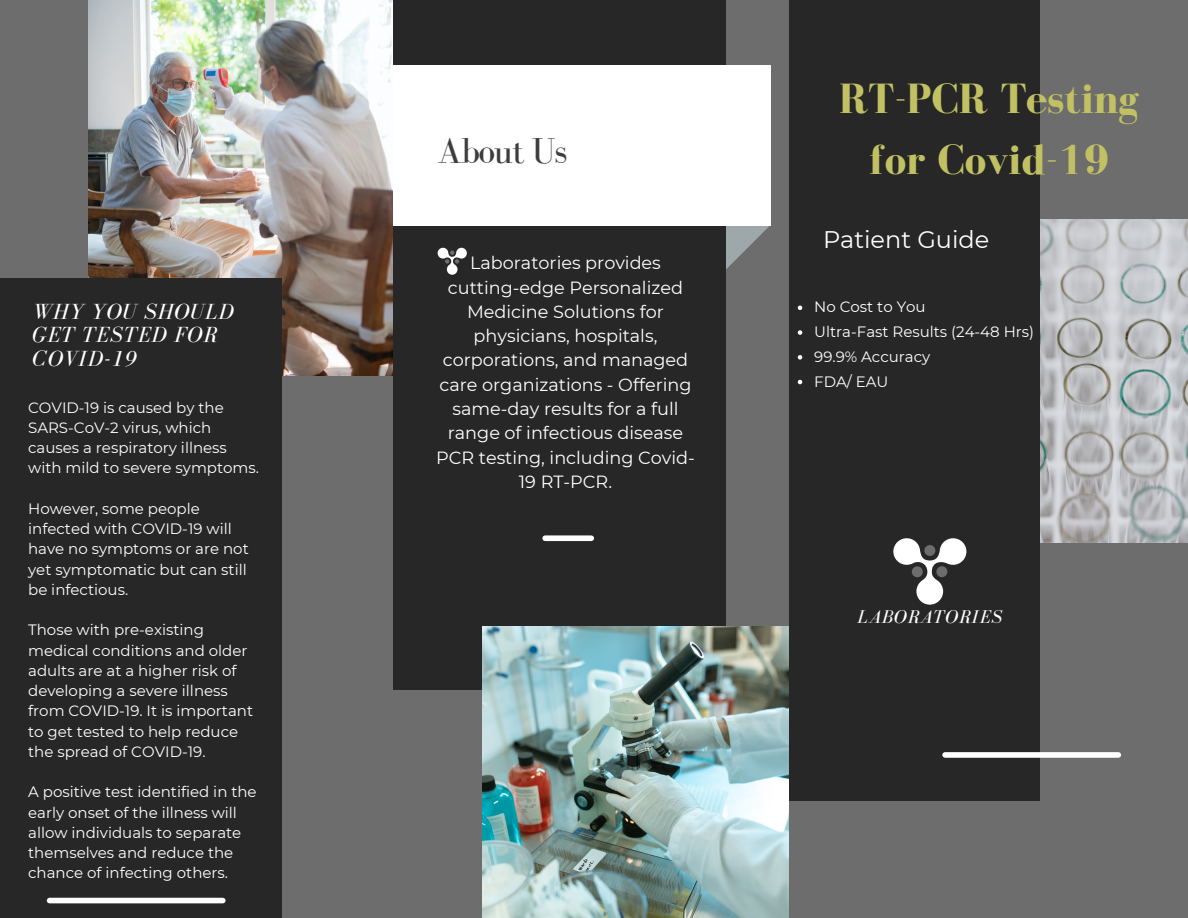
<style>
.page{position:relative;width:1188px;height:918px;background:#6d6d6d}
.page>*{position:absolute;margin:0;border:0;box-sizing:border-box;transform-origin:0 0}
.t1{font:700 43.5px/60.8px "Bodoni FLF";color:#c1c163;text-align:center}
.t2{font:37.2px "Bodoni FLF";letter-spacing:-.04em;color:#3d3d3d}
.t3{font:24px "Montserrat";color:#fff}
.t4{font:italic 22.5px/23.7px "Bodoni FLF";letter-spacing:.04em;color:#fff}
.t5{font:italic 19.05px "Bodoni FLF";letter-spacing:.04em;color:#fff}
.t6{font:17.7px/24.3px "Montserrat";color:#fff;text-align:center}
.t7{font:15px/20.2px "Montserrat";color:#fff}
</style>
<div class="page">
<img style="left:1040px;top:219px;width:148px;height:323px">
<div style="left:789px;top:0;width:251px;height:801px;background:#272727"></div>
<div style="left:945px;top:752px;width:173px;height:6px;background:#fff"></div>
<svg style="left:726px;top:226px;width:43px;height:43px"></svg>
<div style="left:393px;top:0;width:333px;height:689px;background:#272727"></div>
<div style="left:545px;top:535px;width:46px;height:6px;background:#fff"></div>
<img style="left:483px;top:626px;width:306px;height:292px">
<div style="left:393px;top:65px;width:378px;height:161px;background:#fff"></div>
<img style="left:89px;top:0;width:303px;height:375px">
<div style="left:0;top:278px;width:282px;height:640px;background:#272727"></div>
<div style="left:50px;top:898px;width:173px;height:5px;background:#fff"></div>
<svg style="left:893px;top:538px;width:73px;height:67px"></svg>
<div style="left:912px;top:566px;width:11px;height:11px;background:#6d6d6d;border-radius:50%"></div>
<div style="left:924px;top:545px;width:11px;height:11px;background:#6d6d6d;border-radius:50%"></div>
<div style="left:936px;top:566px;width:11px;height:11px;background:#6d6d6d;border-radius:50%"></div>
<svg style="left:798px;top:306px;width:4px;height:4px"></svg>
<svg style="left:798px;top:330px;width:4px;height:5px"></svg>
<svg style="left:798px;top:355px;width:4px;height:5px"></svg>
<svg style="left:798px;top:380px;width:4px;height:4px"></svg>
<svg style="left:438px;top:248px;width:29px;height:27px"></svg>
<p class="t4" style="left:33px;top:299px;width:203px">WHY YOU SHOULD<br>GET TESTED FOR<br>COVID-19</p>
<p class="t7" style="left:28px;top:397px;width:232px">COVID-19 is caused by the<br>SARS-CoV-2 virus, which causes a respiratory illness with mild to severe symptoms.</p>
<p class="t7" style="left:28px;top:498px;width:222px">However, some people infected with COVID-19 will have no symptoms or are not yet symptomatic but can still be infectious.</p>
<p class="t7" style="left:28px;top:620px;width:226px">Those with pre-existing medical conditions and older adults are at a higher risk of developing a severe illness from COVID-19. It is important to get tested to help reduce the spread of COVID-19.</p>
<p class="t7" style="left:28px;top:782px;width:230px">A positive test identified in the early onset of the illness will allow individuals to separate themselves and reduce the chance of infecting others.</p>
<p class="t2" style="left:438px;top:131px;width:131px">About Us</p>
<p class="t6" style="left:436px;top:251px;width:260px">Laboratories provides cutting-edge Personalized<br>Medicine Solutions for physicians, hospitals, corporations, and managed care organizations - Offering same-day results for a full range of infectious disease<br>PCR testing, including Covid-<br>19 RT-PCR.</p>
<p class="t1" style="left:839px;top:68px;width:302px">RT-PCR Testing for Covid-19</p>
<p class="t3" style="left:823px;top:225px;width:168px">Patient Guide</p>
<p class="t7" style="left:814px;top:297px;width:113px">No Cost to You</p>
<p class="t7" style="left:814px;top:322px;width:221px">Ultra-Fast Results (24-48 Hrs)</p>
<p class="t7" style="left:814px;top:346px;width:118px">99.9% Accuracy</p>
<p class="t7" style="left:814px;top:371px;width:76px">FDA/ EAU</p>
<p class="t5" style="left:858px;top:606px;width:146px">LABORATORIES</p>
</div>
